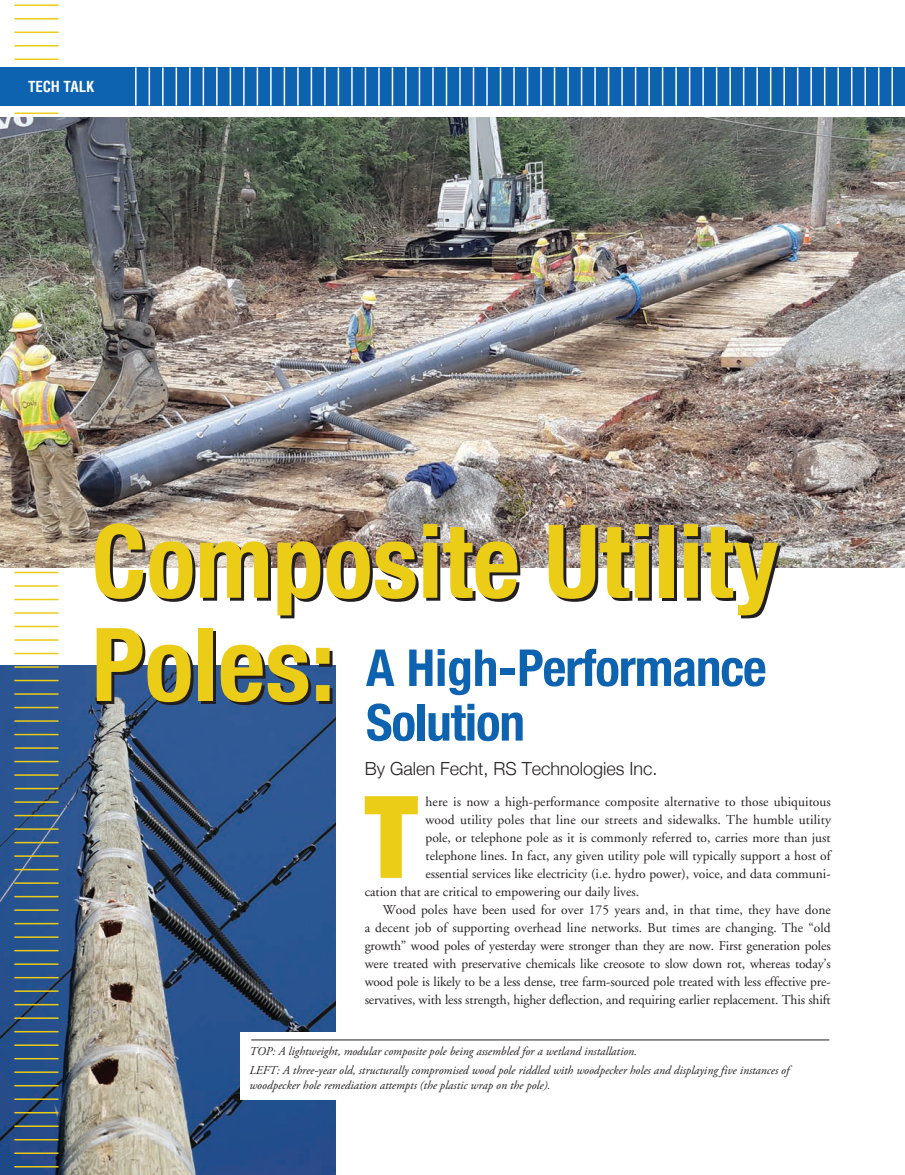
<style>
.page{position:relative;width:905px;height:1175px;background:#fff}
.page>*{position:absolute;margin:0;border:0;box-sizing:border-box;transform-origin:0 0}
.t1{font:900 condensed 114.3px "Helvetica Neue";color:#ebcc17}
.feature_head{font:700 condensed 102px/103.2px "Helvetica Neue";color:#ebcc17}
.feature_head-2{font:700 condensed 51px/54.6px "Helvetica Neue";letter-spacing:-.02em;color:#0d63af}
.bylines{font:300 18px "Helvetica Neue";color:#231f20}
.t2{font:700 condensed 14.85px "Helvetica";letter-spacing:-.01em;color:#fff}
.t3{font:13.5px/18px "Adobe Garamond";color:#231f20;text-align:justify}
.captions{font:italic 12px/15px "Adobe Garamond Pro";color:#231f20}
</style>
<div class="page">
<img style="left:0;top:118px;width:904px;height:449px">
<img style="left:0;top:665px;width:335px;height:509px">
<div style="left:240px;top:1032px;width:106px;height:68px;background:#fff"></div>
<hr style="left:251px;top:1039px;width:578px;height:1px;background:#231f20">
<hr style="left:14px;top:4px;width:45px;height:2px;background:#ebcc17">
<hr style="left:14px;top:18px;width:45px;height:2px;background:#ebcc17">
<hr style="left:14px;top:32px;width:45px;height:1px;background:#ebcc17">
<hr style="left:14px;top:45px;width:45px;height:1px;background:#ebcc17">
<hr style="left:14px;top:58px;width:45px;height:2px;background:#ebcc17">
<hr style="left:14px;top:112px;width:45px;height:2px;background:#ebcc17">
<hr style="left:14px;top:572px;width:45px;height:1px;background:#ebcc17">
<hr style="left:14px;top:585px;width:45px;height:1px;background:#ebcc17">
<hr style="left:14px;top:598px;width:45px;height:2px;background:#ebcc17">
<hr style="left:14px;top:612px;width:45px;height:2px;background:#ebcc17">
<hr style="left:14px;top:626px;width:45px;height:1px;background:#ebcc17">
<hr style="left:14px;top:639px;width:45px;height:1px;background:#ebcc17">
<hr style="left:14px;top:652px;width:45px;height:2px;background:#ebcc17">
<hr style="left:14px;top:666px;width:45px;height:2px;background:#ebcc17">
<hr style="left:14px;top:680px;width:45px;height:1px;background:#ebcc17">
<hr style="left:14px;top:693px;width:45px;height:1px;background:#ebcc17">
<hr style="left:14px;top:706px;width:45px;height:2px;background:#ebcc17">
<hr style="left:14px;top:720px;width:45px;height:2px;background:#ebcc17">
<hr style="left:14px;top:734px;width:45px;height:1px;background:#ebcc17">
<hr style="left:14px;top:747px;width:45px;height:1px;background:#ebcc17">
<hr style="left:14px;top:760px;width:45px;height:2px;background:#ebcc17">
<hr style="left:14px;top:774px;width:45px;height:2px;background:#ebcc17">
<hr style="left:14px;top:788px;width:45px;height:1px;background:#ebcc17">
<hr style="left:14px;top:801px;width:45px;height:1px;background:#ebcc17">
<hr style="left:14px;top:814px;width:45px;height:2px;background:#ebcc17">
<hr style="left:14px;top:828px;width:45px;height:2px;background:#ebcc17">
<hr style="left:14px;top:842px;width:45px;height:1px;background:#ebcc17">
<hr style="left:14px;top:855px;width:45px;height:1px;background:#ebcc17">
<hr style="left:14px;top:868px;width:45px;height:2px;background:#ebcc17">
<hr style="left:14px;top:882px;width:45px;height:2px;background:#ebcc17">
<hr style="left:14px;top:896px;width:45px;height:1px;background:#ebcc17">
<hr style="left:14px;top:909px;width:45px;height:1px;background:#ebcc17">
<hr style="left:14px;top:922px;width:45px;height:2px;background:#ebcc17">
<hr style="left:14px;top:936px;width:45px;height:2px;background:#ebcc17">
<hr style="left:14px;top:950px;width:45px;height:1px;background:#ebcc17">
<hr style="left:14px;top:963px;width:45px;height:1px;background:#ebcc17">
<hr style="left:14px;top:976px;width:45px;height:2px;background:#ebcc17">
<hr style="left:14px;top:990px;width:45px;height:2px;background:#ebcc17">
<hr style="left:14px;top:1004px;width:45px;height:1px;background:#ebcc17">
<hr style="left:14px;top:1017px;width:45px;height:1px;background:#ebcc17">
<hr style="left:14px;top:1030px;width:45px;height:2px;background:#ebcc17">
<hr style="left:14px;top:1044px;width:45px;height:2px;background:#ebcc17">
<hr style="left:14px;top:1058px;width:45px;height:1px;background:#ebcc17">
<hr style="left:14px;top:1071px;width:45px;height:1px;background:#ebcc17">
<hr style="left:14px;top:1084px;width:45px;height:2px;background:#ebcc17">
<hr style="left:14px;top:1098px;width:45px;height:2px;background:#ebcc17">
<hr style="left:14px;top:1112px;width:45px;height:1px;background:#ebcc17">
<hr style="left:14px;top:1125px;width:45px;height:1px;background:#ebcc17">
<hr style="left:14px;top:1138px;width:45px;height:2px;background:#ebcc17">
<hr style="left:14px;top:1152px;width:45px;height:2px;background:#ebcc17">
<hr style="left:14px;top:1166px;width:45px;height:1px;background:#ebcc17">
<div style="left:0;top:67px;width:904px;height:38px;background:#0d63af"></div>
<hr style="left:135px;top:68px;width:1px;height:37px;background:#fff">
<hr style="left:148px;top:68px;width:2px;height:37px;background:#fff">
<hr style="left:162px;top:68px;width:2px;height:37px;background:#fff">
<hr style="left:176px;top:68px;width:1px;height:37px;background:#fff">
<hr style="left:189px;top:68px;width:1px;height:37px;background:#fff">
<hr style="left:202px;top:68px;width:2px;height:37px;background:#fff">
<hr style="left:216px;top:68px;width:2px;height:37px;background:#fff">
<hr style="left:230px;top:68px;width:1px;height:37px;background:#fff">
<hr style="left:243px;top:68px;width:1px;height:37px;background:#fff">
<hr style="left:256px;top:68px;width:2px;height:37px;background:#fff">
<hr style="left:270px;top:68px;width:2px;height:37px;background:#fff">
<hr style="left:284px;top:68px;width:1px;height:37px;background:#fff">
<hr style="left:297px;top:68px;width:1px;height:37px;background:#fff">
<hr style="left:310px;top:68px;width:2px;height:37px;background:#fff">
<hr style="left:324px;top:68px;width:2px;height:37px;background:#fff">
<hr style="left:338px;top:68px;width:1px;height:37px;background:#fff">
<hr style="left:351px;top:68px;width:1px;height:37px;background:#fff">
<hr style="left:364px;top:68px;width:2px;height:37px;background:#fff">
<hr style="left:378px;top:68px;width:2px;height:37px;background:#fff">
<hr style="left:392px;top:68px;width:1px;height:37px;background:#fff">
<hr style="left:405px;top:68px;width:1px;height:37px;background:#fff">
<hr style="left:418px;top:68px;width:2px;height:37px;background:#fff">
<hr style="left:432px;top:68px;width:2px;height:37px;background:#fff">
<hr style="left:446px;top:68px;width:1px;height:37px;background:#fff">
<hr style="left:459px;top:68px;width:1px;height:37px;background:#fff">
<hr style="left:472px;top:68px;width:2px;height:37px;background:#fff">
<hr style="left:486px;top:68px;width:2px;height:37px;background:#fff">
<hr style="left:500px;top:68px;width:1px;height:37px;background:#fff">
<hr style="left:513px;top:68px;width:1px;height:37px;background:#fff">
<hr style="left:526px;top:68px;width:2px;height:37px;background:#fff">
<hr style="left:540px;top:68px;width:2px;height:37px;background:#fff">
<hr style="left:554px;top:68px;width:1px;height:37px;background:#fff">
<hr style="left:567px;top:68px;width:1px;height:37px;background:#fff">
<hr style="left:580px;top:68px;width:2px;height:37px;background:#fff">
<hr style="left:594px;top:68px;width:2px;height:37px;background:#fff">
<hr style="left:608px;top:68px;width:1px;height:37px;background:#fff">
<hr style="left:621px;top:68px;width:1px;height:37px;background:#fff">
<hr style="left:634px;top:68px;width:2px;height:37px;background:#fff">
<hr style="left:648px;top:68px;width:2px;height:37px;background:#fff">
<hr style="left:662px;top:68px;width:1px;height:37px;background:#fff">
<hr style="left:675px;top:68px;width:1px;height:37px;background:#fff">
<hr style="left:688px;top:68px;width:2px;height:37px;background:#fff">
<hr style="left:702px;top:68px;width:2px;height:37px;background:#fff">
<hr style="left:716px;top:68px;width:1px;height:37px;background:#fff">
<hr style="left:729px;top:68px;width:1px;height:37px;background:#fff">
<hr style="left:742px;top:68px;width:2px;height:37px;background:#fff">
<hr style="left:756px;top:68px;width:2px;height:37px;background:#fff">
<hr style="left:770px;top:68px;width:1px;height:37px;background:#fff">
<hr style="left:783px;top:68px;width:1px;height:37px;background:#fff">
<hr style="left:796px;top:68px;width:2px;height:37px;background:#fff">
<hr style="left:810px;top:68px;width:2px;height:37px;background:#fff">
<hr style="left:824px;top:68px;width:1px;height:37px;background:#fff">
<hr style="left:837px;top:68px;width:1px;height:37px;background:#fff">
<hr style="left:850px;top:68px;width:2px;height:37px;background:#fff">
<hr style="left:864px;top:68px;width:2px;height:37px;background:#fff">
<hr style="left:878px;top:68px;width:1px;height:37px;background:#fff">
<hr style="left:891px;top:68px;width:1px;height:37px;background:#fff">
<p class="t2" style="left:28px;top:77px;width:67px">TECH TALK</p>
<p class="feature_head" style="left:92px;top:503px;width:688px">Composite Utility<br>Poles:</p>
<p class="feature_head-2" style="left:366px;top:637px;width:402px">A High-Performance<br>Solution</p>
<p class="bylines" style="left:364px;top:754px;width:294px">By Galen Fecht, RS Technologies Inc.</p>
<p class="t1" style="left:364px;top:743px;width:54px">T</p>
<p class="t3" style="left:425px;top:793px;width:407px">here is now a high-performance composite alternative to those ubiquitous</p>
<p class="t3" style="left:425px;top:811px;width:407px">wood utility poles that line our streets and sidewalks. The humble utility</p>
<p class="t3" style="left:425px;top:829px;width:406px">pole, or telephone pole as it is commonly referred to, carries more than just</p>
<p class="t3" style="left:425px;top:847px;width:406px">telephone lines. In fact, any given utility pole will typically support a host of</p>
<p class="t3" style="left:425px;top:865px;width:406px">essential services like electricity (i.e. hydro power), voice, and data communi-</p>
<p class="t3" style="left:364px;top:883px;width:276px">cation that are critical to empowering our daily lives.</p>
<p class="t3" style="left:364px;top:901px;width:468px;text-indent:18px">Wood poles have been used for over 175 years and, in that time, they have done a decent job of supporting overhead line networks. But times are changing. The “old growth” wood poles of yesterday were stronger than they are now. First generation poles were treated with preservative chemicals like creosote to slow down rot, whereas today’s wood pole is likely to be a less dense, tree farm-sourced pole treated with less effective pre&shy;servatives, with less strength, higher deflection, and requiring earlier replacement. This shift</p>
<p class="captions" style="left:249px;top:1043px;width:389px">TOP: A lightweight, modular composite pole being assembled for a wetland installation.</p>
<p class="captions" style="left:249px;top:1063px;width:541px">LEFT: A three-year old, structurally compromised wood pole riddled with woodpecker holes and displaying five instances of woodpecker hole remediation attempts (the plastic wrap on the pole).</p>
</div>
